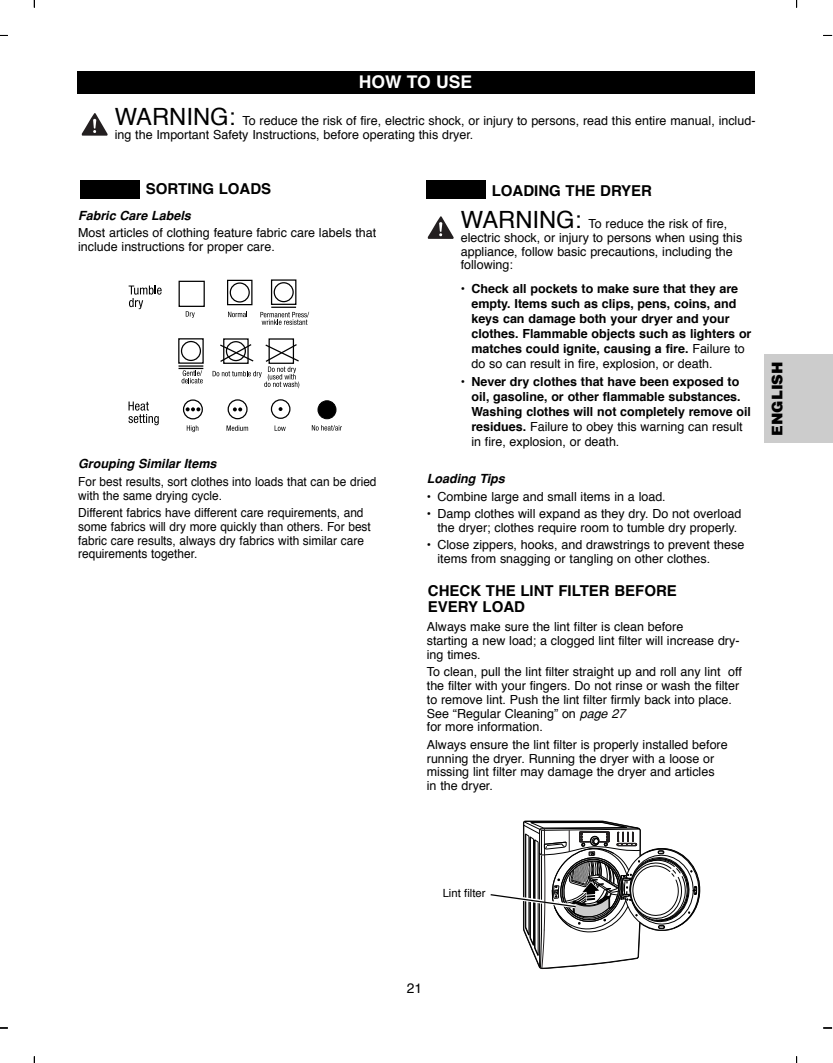
<style>
.page{position:relative;width:833px;height:1063px;background:#fff}
.page>*{position:absolute;margin:0;border:0;box-sizing:border-box;transform-origin:0 0}
.t1{font:700 17.5px "Helvetica";color:#fff}
.t2{font:700 15px/16.2px "Helvetica";color:#000}
.t3{font:900 15px "Helvetica";color:#000}
.t4{font:13.75px "Helvetica";color:#000}
.t5{font:12.5px/13.8px "Helvetica";color:#000}
.t6{font:700 12.5px/15px "Helvetica";color:#000}
.t7{font:12.5px/13.8px "Helvetica";color:#000;scale:.95 1}
.t8{font:italic 700 12.5px "Helvetica";color:#000}
.t9{font:11.25px "Helvetica";color:#000}
.s1{font-size:23.75px}
.s2{font-weight:400}
.s3{font-style:italic}
</style>
<div class="page">
<div style="left:77px;top:71px;width:677px;height:22px;background:#000"></div>
<svg style="left:82px;top:113px;width:26px;height:23px"></svg>
<svg style="left:428px;top:216px;width:25px;height:23px"></svg>
<svg style="left:129px;top:285px;width:33px;height:24px"></svg>
<svg style="left:186px;top:311px;width:9px;height:7px"></svg>
<svg style="left:228px;top:312px;width:19px;height:5px"></svg>
<svg style="left:260px;top:312px;width:49px;height:13px"></svg>
<hr style="left:271px;top:306px;width:25px;height:2px;background:#000">
<div style="left:178px;top:281px;width:27px;height:26px;border:1px solid #000"></div>
<div style="left:227px;top:280px;width:25px;height:25px;border:1px solid #000"></div>
<div style="left:230px;top:282px;width:20px;height:20px;border:1px solid #000;border-radius:50%"></div>
<div style="left:271px;top:279px;width:25px;height:26px;border:1px solid #000"></div>
<div style="left:273px;top:282px;width:21px;height:20px;border:1px solid #000;border-radius:50%"></div>
<hr style="left:178px;top:365px;width:25px;height:2px;background:#000">
<svg style="left:178px;top:368px;width:25px;height:15px"></svg>
<div style="left:178px;top:338px;width:26px;height:26px;border:1px solid #000"></div>
<div style="left:181px;top:341px;width:20px;height:20px;border:1px solid #000;border-radius:50%"></div>
<div style="left:226px;top:341px;width:20px;height:20px;border:1px solid #000;border-radius:50%"></div>
<svg style="left:212px;top:343px;width:88px;height:45px"></svg>
<div style="left:268px;top:338px;width:26px;height:26px;border:1px solid #000"></div>
<svg style="left:227px;top:399px;width:20px;height:20px"></svg>
<svg style="left:233px;top:407px;width:9px;height:4px"></svg>
<svg style="left:271px;top:399px;width:19px;height:20px"></svg>
<svg style="left:278px;top:407px;width:4px;height:4px"></svg>
<div style="left:317px;top:400px;width:19px;height:19px;background:#000;border:1px solid #000;border-radius:50%"></div>
<svg style="left:183px;top:399px;width:20px;height:20px"></svg>
<svg style="left:186px;top:407px;width:14px;height:4px"></svg>
<svg style="left:128px;top:401px;width:31px;height:24px"></svg>
<svg style="left:187px;top:425px;width:11px;height:7px"></svg>
<svg style="left:226px;top:425px;width:22px;height:6px"></svg>
<svg style="left:274px;top:425px;width:12px;height:6px"></svg>
<svg style="left:312px;top:425px;width:30px;height:5px"></svg>
<svg style="left:490px;top:820px;width:211px;height:149px"></svg>
<div style="left:80px;top:180px;width:60px;height:18px;background:#000"></div>
<div style="left:426px;top:180px;width:60px;height:18px;background:#000"></div>
<div style="left:763px;top:354px;width:69px;height:89px;background:#ccc"></div>
<h1 class="t1" style="left:359px;top:74px;width:115px">HOW TO USE</h1>
<p class="t5" style="left:115px;top:115px;width:642px"><span class="s1">WARNING:</span> To reduce the risk of fire, electric shock, or injury to persons, read this entire manual, includ&shy;ing the Important Safety Instructions, before operating this dryer.</p>
<p class="t2" style="left:146px;top:182px;width:127px">SORTING LOADS</p>
<p class="t2" style="left:492px;top:184px;width:162px">LOADING THE DRYER</p>
<p class="t8" style="left:78px;top:211px;width:114px">Fabric Care Labels</p>
<p class="t5" style="left:78px;top:227px;width:299px">Most articles of clothing feature fabric care labels that include instructions for proper care.</p>
<p class="t8" style="left:78px;top:459px;width:140px">Grouping Similar Items</p>
<p class="t7" style="left:78px;top:475px;width:315px">For best results, sort clothes into loads that can be dried with the same drying cycle.</p>
<p class="t7" style="left:78px;top:507px;width:309px">Different fabrics have different care requirements, and some fabrics will dry more quickly than others. For best fabric care results, always dry fabrics with similar care requirements together.</p>
<p class="t5" style="left:460px;top:218px;width:283px"><span class="s1">WARNING:</span> To reduce the risk of fire, electric shock, or injury to persons when using this appliance, follow basic precautions, including the following:</p>
<p class="t6" style="left:471px;top:282px;width:281px;text-indent:-11px">• Check all pockets to make sure that they are empty. Items such as clips, pens, coins, and keys can damage both your dryer and your clothes. Flammable objects such as lighters or matches could ignite, causing a fire. <span class="s2">Failure to do so can result in fire, explosion, or death.</span></p>
<p class="t6" style="left:471px;top:375px;width:281px;text-indent:-11px">• Never dry clothes that have been exposed to oil, gasoline, or other flammable substances.<br>Washing clothes will not completely remove oil residues. <span class="s2">Failure to obey this warning can result in fire, explosion, or death.</span></p>
<p class="t8" style="left:427px;top:474px;width:79px">Loading Tips</p>
<p class="t5" style="left:427px;top:490px;width:240px">• Combine large and small items in a load.</p>
<p class="t5" style="left:427px;top:508px;width:316px;text-align:center">• Damp clothes will expand as they dry. Do not overload the dryer; clothes require room to tumble dry properly.</p>
<p class="t5" style="left:437px;top:539px;width:308px;text-indent:-11px">• Close zippers, hooks, and drawstrings to prevent these items from snagging or tangling on other clothes.</p>
<p class="t2" style="left:428px;top:583px;width:250px">CHECK THE LINT FILTER BEFORE<br>EVERY LOAD</p>
<p class="t5" style="left:427px;top:621px;width:314px">Always make sure the lint filter is clean before<br>starting a new load; a clogged lint filter will increase dry&shy;ing times.</p>
<p class="t5" style="left:427px;top:666px;width:316px">To clean, pull the lint filter straight up and roll any lint off the filter with your fingers. Do not rinse or wash the filter to remove lint. Push the lint filter firmly back into place.<br>See “Regular Cleaning” on <span class="s3">page 27<br></span>for more information.</p>
<p class="t5" style="left:427px;top:738px;width:302px">Always ensure the lint filter is properly installed before running the dryer. Running the dryer with a loose or missing lint filter may damage the dryer and articles<br>in the dryer.</p>
<p class="t3" style="left:766px;top:436px;width:76px;rotate:-90deg">ENGLISH</p>
<p class="t9" style="left:442px;top:888px;width:44px">Lint filter</p>
<p class="t4" style="left:406px;top:982px;width:17px">21</p>
</div>
